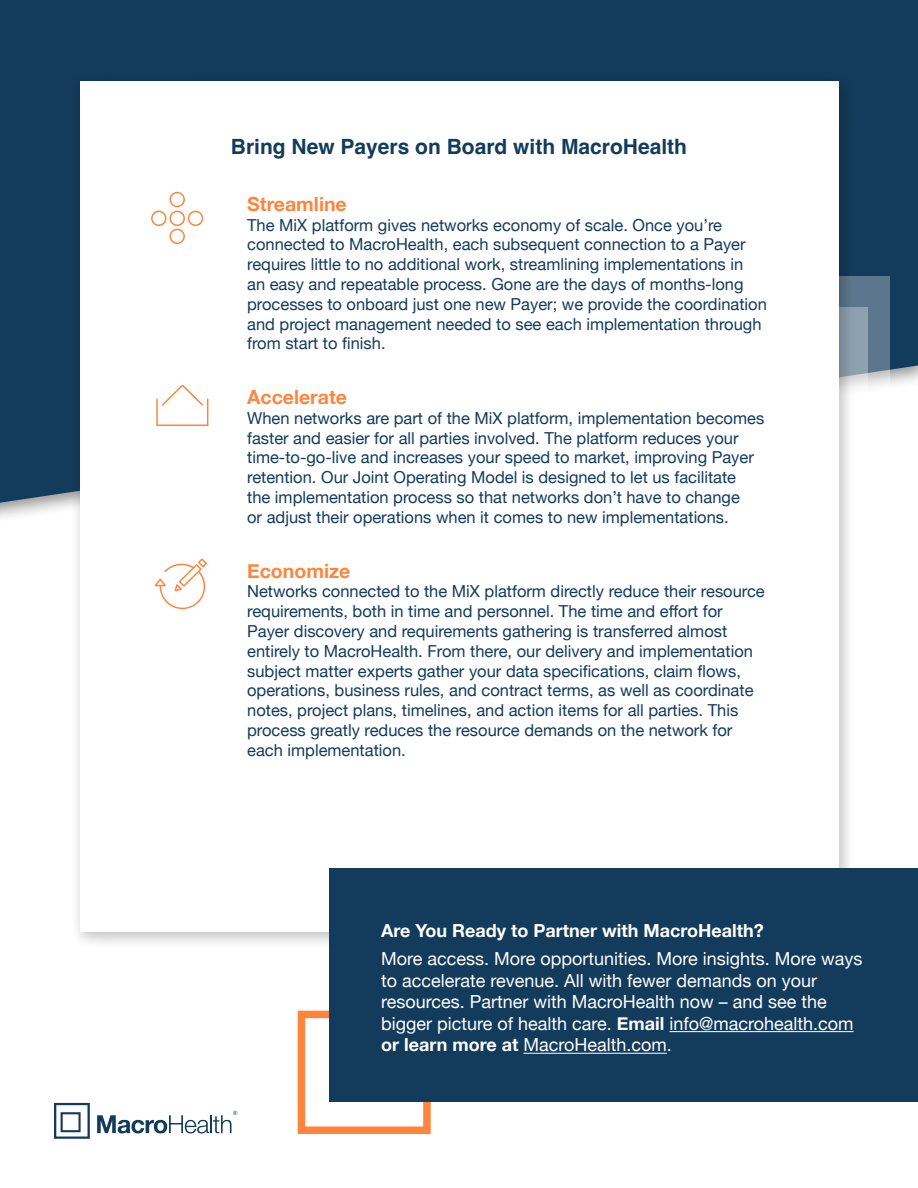
<style>
.page{position:relative;width:918px;height:1188px;background:#fff}
.page>*{position:absolute;margin:0;border:0;box-sizing:border-box;transform-origin:0 0}
.t1{font:700 21px "Helvetica";color:#133b5b}
.t2{font:700 19.5px "Helvetica Neue";color:#ff853d}
.t3{font:18px/21.6px "Helvetica Neue";color:#fff}
.t4{font:700 18px "Helvetica Neue";color:#fff}
.t5{font:16.5px/19.8px "Helvetica Neue";color:#133b5b}
.s1{font-weight:700}
</style>
<div class="page">
<div style="left:0;top:0;width:918px;height:503px;background:#133b5b"></div>
<svg style="left:856px;top:276px;width:34px;height:118px;background:#73899c"></svg>
<svg style="left:856px;top:307px;width:12px;height:112px"></svg>
<div style="left:70px;top:72px;width:786px;height:878px;background:#000;opacity:.25"></div>
<div style="left:80px;top:81px;width:758px;height:850px;background:#fff"></div>
<svg style="left:154px;top:558px;width:53px;height:52px"></svg>
<svg style="left:151px;top:191px;width:53px;height:53px"></svg>
<svg style="left:156px;top:385px;width:53px;height:41px"></svg>
<svg style="left:54px;top:1103px;width:36px;height:36px"></svg>
<svg style="left:97px;top:1111px;width:140px;height:22px"></svg>
<div style="left:298px;top:1011px;width:133px;height:123px;border:8px solid #ff853d"></div>
<div style="left:330px;top:869px;width:588px;height:233px;background:#133b5b"></div>
<hr style="left:669px;top:1031px;width:185px;height:1px;background:#fff">
<hr style="left:523px;top:1053px;width:144px;height:1px;background:#fff">
<p class="t1" style="left:231px;top:134px;width:458px">Bring New Payers on Board with MacroHealth</p>
<p class="t2" style="left:247px;top:189px;width:101px">Streamline</p>
<p class="t5" style="left:247px;top:216px;width:521px">The MiX platform gives networks economy of scale. Once you’re connected to MacroHealth, each subsequent connection to a Payer requires little to no additional work, streamlining implementations in<br>an easy and repeatable process. Gone are the days of months-long processes to onboard just one new Payer; we provide the coordination and project management needed to see each implementation through from start to finish.</p>
<p class="t2" style="left:247px;top:382px;width:101px">Accelerate</p>
<p class="t5" style="left:247px;top:409px;width:519px">When networks are part of the MiX platform, implementation becomes faster and easier for all parties involved. The platform reduces your time-to-go-live and increases your speed to market, improving Payer retention. Our Joint Operating Model is designed to let us facilitate<br>the implementation process so that networks don’t have to change<br>or adjust their operations when it comes to new implementations.</p>
<p class="t2" style="left:247px;top:555px;width:105px">Economize</p>
<p class="t5" style="left:247px;top:583px;width:519px">Networks connected to the MiX platform directly reduce their resource requirements, both in time and personnel. The time and effort for Payer discovery and requirements gathering is transferred almost entirely to MacroHealth. From there, our delivery and implementation subject matter experts gather your data specifications, claim flows, operations, business rules, and contract terms, as well as coordinate notes, project plans, timelines, and action items for all parties. This process greatly reduces the resource demands on the network for each implementation.</p>
<p class="t4" style="left:381px;top:916px;width:384px">Are You Ready to Partner with MacroHealth?</p>
<p class="t3" style="left:381px;top:949px;width:483px">More access. More opportunities. More insights. More ways to accelerate revenue. All with fewer demands on your resources. Partner with MacroHealth now – and see the bigger picture of health care. <span class="s1">Email</span> info@macrohealth.com <span class="s1">or learn more at</span> MacroHealth.com.</p>
</div>
